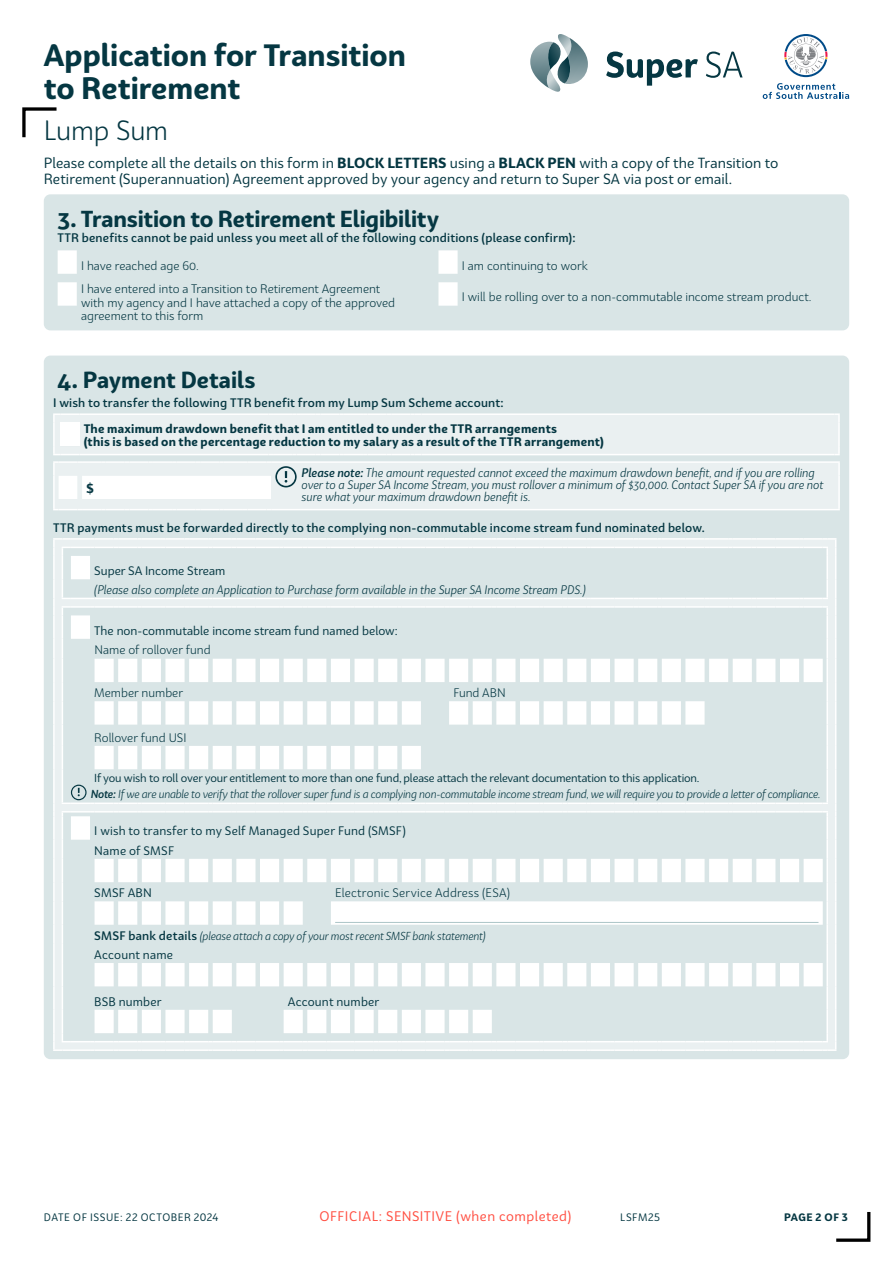
<style>
.page{position:relative;width:893px;height:1263px;background:#fff}
.page>*{position:absolute;margin:0;border:0;box-sizing:border-box;transform-origin:0 0}
.t1{font:700 30px/33px "Bw Surco";color:#053742}
.t2{font:27px "Bw Surco";letter-spacing:-.01em;color:#053742}
.t3{font:700 22.5px "Bw Surco";letter-spacing:-.01em;color:#053742}
.t4{font:700 15px "Bw Surco";color:#053742}
.t5{font:14.25px/15.8px "Bw Surco";letter-spacing:.005em;color:#053742}
.t6{font:13.5px "Bw Surco";letter-spacing:.035em;color:#ff4f42}
.t7{font:italic 12px/12px "Bw Surco";color:#053742}
.t8{font:12px/13.5px "Bw Surco";color:#053742}
.t9{font:500 12px "Bw Surco";letter-spacing:.015em;color:#053742}
.t10{font:12px/19.2px "Bw Surco";letter-spacing:.01em;color:#053742}
.t11{font:700 12px/13.5px "Bw Surco";letter-spacing:.02em;color:#053742}
.t12{font:italic 11.25px/16.2px "Bw Surco";letter-spacing:-.015em;color:#053742}
.t13{font:10.5px "Bw Surco";letter-spacing:.055em;color:#053742}
.t14{font:700 10.5px "Bw Surco";letter-spacing:.045em;color:#053742}
.s1{font-weight:700}
.s2{font-weight:500}
.s3{font-style:normal}
.s4{font-weight:500;font-style:normal;font-size:12px}
</style>
<div class="page">
<svg style="left:836px;top:1212px;width:35px;height:30px"></svg>
<svg style="left:22px;top:107px;width:35px;height:31px"></svg>
<svg style="left:784px;top:34px;width:43px;height:43px"></svg>
<svg style="left:763px;top:83px;width:86px;height:16px"></svg>
<svg style="left:606px;top:52px;width:137px;height:34px"></svg>
<svg style="left:530px;top:34px;width:58px;height:58px"></svg>
<div style="left:44px;top:194px;width:805px;height:136px;background:#d9e5e6;border-radius:7px"></div>
<svg style="left:58px;top:250px;width:400px;height:56px"></svg>
<div style="left:44px;top:356px;width:805px;height:703px;background:#d9e5e6;border-radius:7px"></div>
<div style="left:53px;top:413px;width:787px;height:42px;background:#eaf0f1"></div>
<svg style="left:53px;top:461px;width:787px;height:49px;background:#ecf2f2"></svg>
<svg style="left:53px;top:538px;width:783px;height:231px"></svg>
<hr style="left:53px;top:769px;width:2px;height:34px;background:#fff">
<hr style="left:62px;top:769px;width:1px;height:33px;background:#fff">
<hr style="left:826px;top:769px;width:2px;height:33px;background:#fff">
<hr style="left:835px;top:769px;width:1px;height:34px;background:#fff">
<svg style="left:53px;top:785px;width:783px;height:266px"></svg>
<hr style="left:335px;top:922px;width:483px;height:1px;background:#abc5c7">
<h1 class="t1" style="left:44px;top:37px;width:364px">Application for Transition to Retirement</h1>
<h2 class="t2" style="left:44px;top:112px;width:126px">Lump Sum</h2>
<p class="t5" style="left:44px;top:155px;width:736px">Please complete all the details on this form in <span class="s1">BLOCK LETTERS</span> using a <span class="s1">BLACK PEN</span> with a copy of the Transition to<br>Retirement (Superannuation) Agreement approved by your agency and return to Super SA via post or email.</p>
<h3 class="t3" style="left:57px;top:203px;width:383px">3. Transition to Retirement Eligibility</h3>
<p class="t9" style="left:57px;top:230px;width:520px">TTR benefits cannot be paid unless you meet all of the following conditions (please confirm):</p>
<p class="t8" style="left:81px;top:258px;width:119px">I have reached age 60.</p>
<p class="t8" style="left:462px;top:258px;width:127px">I am continuing to work</p>
<p class="t8" style="left:81px;top:282px;width:316px">I have entered into a Transition to Retirement Agreement with my agency and I have attached a copy of the approved agreement to this form</p>
<p class="t8" style="left:462px;top:290px;width:351px">I will be rolling over to a non-commutable income stream product.</p>
<h3 class="t3" style="left:57px;top:364px;width:200px">4. Payment Details</h3>
<p class="t9" style="left:53px;top:395px;width:452px">I wish to transfer the following TTR benefit from my Lump Sum Scheme account:</p>
<p class="t11" style="left:84px;top:421px;width:522px">The maximum drawdown benefit that I am entitled to under the TTR arrangements<br>(this is based on the percentage reduction to my salary as a result of the TTR arrangement)</p>
<p class="t7" style="left:302px;top:467px;width:523px"><span class="s2">Please note:</span> The amount requested cannot exceed the maximum drawdown benefit, and if you are rolling over to a Super SA Income Stream, you must rollover a minimum of $30,000. Contact Super SA if you are not sure what your maximum drawdown benefit is.</p>
<h3 class="t4" style="left:86px;top:477px;width:9px">$</h3>
<p class="t9" style="left:53px;top:520px;width:653px">TTR payments must be forwarded directly to the complying non-commutable income stream fund nominated below.</p>
<p class="t10" style="left:94px;top:561px;width:133px">Super SA Income Stream</p>
<p class="t7" style="left:94px;top:583px;width:493px">(Please also complete an Application to Purchase form available in the Super SA Income Stream PDS.)</p>
<p class="t10" style="left:94px;top:620px;width:305px">The non-commutable income stream fund named below:</p>
<p class="t8" style="left:95px;top:643px;width:118px">Name of rollover fund</p>
<p class="t8" style="left:94px;top:685px;width:90px">Member number</p>
<p class="t8" style="left:453px;top:685px;width:54px">Fund ABN</p>
<p class="t8" style="left:94px;top:730px;width:94px">Rollover fund USI</p>
<p class="t12" style="left:91px;top:769px;width:731px;text-indent:4px"><span class="s3">If you wish to roll over your entitlement to more than one fund, please attach the relevant documentation to this application.<br></span><span class="s2">Note:</span> If we are unable to verify that the rollover super fund is a complying non-commutable income stream fund, we will require you to provide a letter of compliance.</p>
<p class="t10" style="left:94px;top:821px;width:313px">I wish to transfer to my Self Managed Super Fund (SMSF)<br>Name of SMSF</p>
<p class="t10" style="left:94px;top:883px;width:59px">SMSF ABN</p>
<p class="t8" style="left:335px;top:886px;width:176px">Electronic Service Address (ESA)</p>
<p class="t12" style="left:94px;top:927px;width:393px"><span class="s4">SMSF bank details</span> (please attach a copy of your most recent SMSF bank statement)</p>
<p class="t10" style="left:94px;top:944px;width:80px">Account name</p>
<p class="t10" style="left:94px;top:991px;width:69px">BSB number</p>
<p class="t10" style="left:288px;top:991px;width:93px">Account number</p>
<p class="t13" style="left:44px;top:1210px;width:176px">DATE OF ISSUE: 22 OCTOBER 2024</p>
<p class="t6" style="left:319px;top:1207px;width:254px">OFFICIAL: SENSITIVE (when completed)</p>
<p class="t13" style="left:620px;top:1210px;width:41px">LSFM25</p>
<p class="t14" style="left:784px;top:1210px;width:65px">PAGE 2 OF 3</p>
</div>
